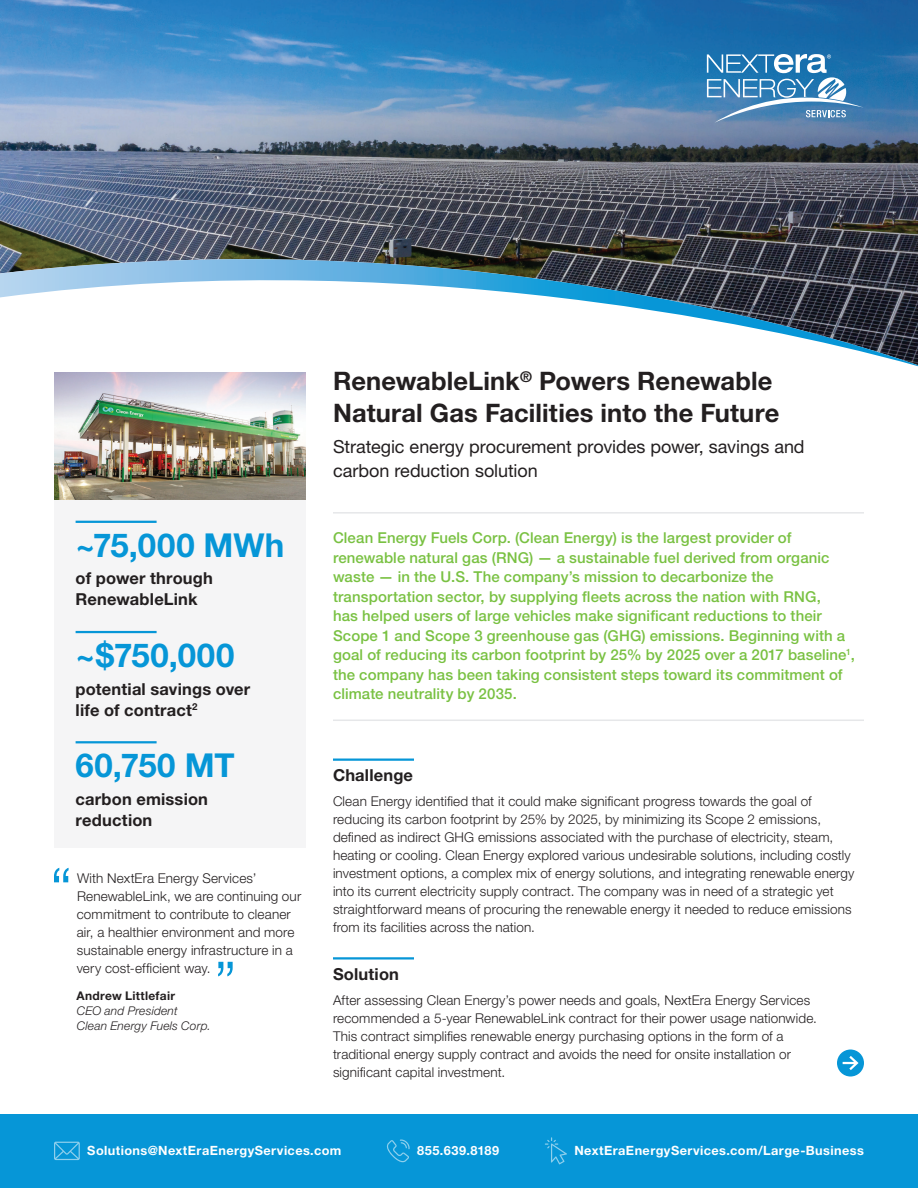
<style>
.page{position:relative;width:918px;height:1188px;background:#fff}
.page>*{position:absolute;margin:0;border:0;box-sizing:border-box;transform-origin:0 0}
.t1{font:300 60px "Helvetica Neue LT Std";color:#0696d7}
._05-Sidebar_Callout-Blue-Section_Rule{font:700 33px "Helvetica Neue LT Std";letter-spacing:.015em;color:#0696d7}
._01-Headline{font:700 25.5px/31.5px "Helvetica Neue LT Std";letter-spacing:.005em;color:#231f20}
._02-Subhead{font:18px/24px "Helvetica Neue LT Std";letter-spacing:-.005em;color:#231f20}
._05-Sidebar_Bold_Copy-Black{font:700 16.5px/21px "Helvetica Neue LT Std";letter-spacing:.01em;color:#231f20}
._04-Body_Copy_Section_Headline-Black-Sect{font:700 16.5px "Helvetica Neue LT Std";letter-spacing:.01em;color:#231f20}
._03-Intro_Text-Green{font:500 15px/19.5px "Helvetica Neue LT Std";letter-spacing:.005em;color:#79c142}
._04-Body_Copy{font:300 13.5px/18px "Helvetica Neue LT Std";letter-spacing:.01em;color:#231f20}
._06-Quote_Text{font:300 13.5px/18px "Helvetica Neue LT Std";letter-spacing:.01em;color:#231f20}
.t2{font:700 12.75px "Helvetica Neue LT Std";letter-spacing:.03em;color:#fff}
._06-Quote_Credit_Name-Title{font:italic 300 12px "Helvetica Neue LT Std";letter-spacing:.015em;color:#231f20}
._06-Quote_Credit-Name{font:700 12px "Helvetica Neue LT Std";letter-spacing:.025em;color:#231f20}
</style>
<div class="page">
<div style="left:0;top:1114px;width:918px;height:74px;background:#0696d7"></div>
<svg style="left:54px;top:1142px;width:26px;height:18px"></svg>
<svg style="left:387px;top:1139px;width:23px;height:23px"></svg>
<svg style="left:545px;top:1137px;width:22px;height:27px"></svg>
<img style="left:0;top:0;width:918px;height:367px">
<svg style="left:0;top:240px;width:918px;height:126px"></svg>
<svg style="left:707px;top:54px;width:157px;height:69px;background:#5a94c0"></svg>
<div style="left:54px;top:499px;width:252px;height:349px;background:#f5f5f6"></div>
<svg style="left:76px;top:521px;width:81px;height:2px"></svg>
<svg style="left:76px;top:631px;width:81px;height:2px"></svg>
<svg style="left:76px;top:741px;width:81px;height:2px"></svg>
<img style="left:54px;top:372px;width:252px;height:127px">
<hr style="left:333px;top:512px;width:531px;height:2px;background:#e6e7e9">
<hr style="left:333px;top:720px;width:531px;height:1px;background:#e6e7e9">
<svg style="left:333px;top:759px;width:81px;height:2px"></svg>
<svg style="left:333px;top:957px;width:81px;height:3px"></svg>
<svg style="left:837px;top:1050px;width:27px;height:27px"></svg>
<p class="_05-Sidebar_Callout-Blue-Section_Rule" style="left:76px;top:524px;width:210px">~75,000 MWh</p>
<p class="_05-Sidebar_Bold_Copy-Black" style="left:76px;top:568px;width:139px">of power through<br>RenewableLink</p>
<p class="_05-Sidebar_Callout-Blue-Section_Rule" style="left:76px;top:635px;width:160px">~$750,000</p>
<p class="_05-Sidebar_Bold_Copy-Black" style="left:76px;top:678px;width:176px">potential savings over life of contract<sup>2</sup></p>
<p class="_05-Sidebar_Callout-Blue-Section_Rule" style="left:76px;top:745px;width:161px">60,750 MT</p>
<p class="_05-Sidebar_Bold_Copy-Black" style="left:76px;top:788px;width:134px">carbon emission reduction</p>
<h1 class="t1" style="left:50px;top:853px;width:24px">“</h1>
<p class="_06-Quote_Text" style="left:77px;top:869px;width:226px">With NextEra Energy Services’ RenewableLink, we are continuing our commitment to contribute to cleaner air, a healthier environment and more sustainable energy infrastructure in a very cost-efficient way.</p>
<p class="_06-Quote_Credit-Name" style="left:76px;top:988px;width:100px">Andrew Littlefair</p>
<p class="_06-Quote_Credit_Name-Title" style="left:77px;top:1003px;width:102px">CEO and President</p>
<h1 class="t1" style="left:214px;top:947px;width:24px">”</h1>
<p class="_06-Quote_Credit_Name-Title" style="left:77px;top:1018px;width:136px">Clean Energy Fuels Corp.</p>
<p class="_01-Headline" style="left:333px;top:365px;width:448px">RenewableLink<sup>®</sup> Powers Renewable<br>Natural Gas Facilities into the Future</p>
<p class="_02-Subhead" style="left:333px;top:434px;width:473px">Strategic energy procurement provides power, savings and carbon reduction solution</p>
<p class="_03-Intro_Text-Green" style="left:333px;top:528px;width:523px">Clean Energy Fuels Corp. (Clean Energy) is the largest provider of renewable natural gas (RNG) — a sustainable fuel derived from organic waste — in the U.S. The company’s mission to decarbonize the transportation sector, by supplying fleets across the nation with RNG,<br>has helped users of large vehicles make significant reductions to their Scope 1 and Scope 3 greenhouse gas (GHG) emissions. Beginning with a goal of reducing its carbon footprint by 25% by 2025 over a 2017 baseline<sup>1</sup>, the company has been taking consistent steps toward its commitment of climate neutrality by 2035.</p>
<p class="_04-Body_Copy_Section_Headline-Black-Sect" style="left:333px;top:765px;width:82px">Challenge</p>
<p class="_04-Body_Copy" style="left:333px;top:792px;width:523px">Clean Energy identified that it could make significant progress towards the goal of reducing its carbon footprint by 25% by 2025, by minimizing its Scope 2 emissions, defined as indirect GHG emissions associated with the purchase of electricity, steam, heating or cooling. Clean Energy explored various undesirable solutions, including costly investment options, a complex mix of energy solutions, and integrating renewable energy into its current electricity supply contract. The company was in need of a strategic yet straightforward means of procuring the renewable energy it needed to reduce emissions from its facilities across the nation.</p>
<p class="_04-Body_Copy_Section_Headline-Black-Sect" style="left:333px;top:964px;width:68px">Solution</p>
<p class="_04-Body_Copy" style="left:333px;top:990px;width:486px">After assessing Clean Energy’s power needs and goals, NextEra Energy Services recommended a 5-year RenewableLink contract for their power usage nationwide.<br>This contract simplifies renewable energy purchasing options in the form of a traditional energy supply contract and avoids the need for onsite installation or significant capital investment.</p>
<p class="t2" style="left:87px;top:1143px;width:256px">Solutions@NextEraEnergyServices.com</p>
<p class="t2" style="left:417px;top:1143px;width:84px">855.639.8189</p>
<p class="t2" style="left:574px;top:1143px;width:291px">NextEraEnergyServices.com/Large-Business</p>
</div>
